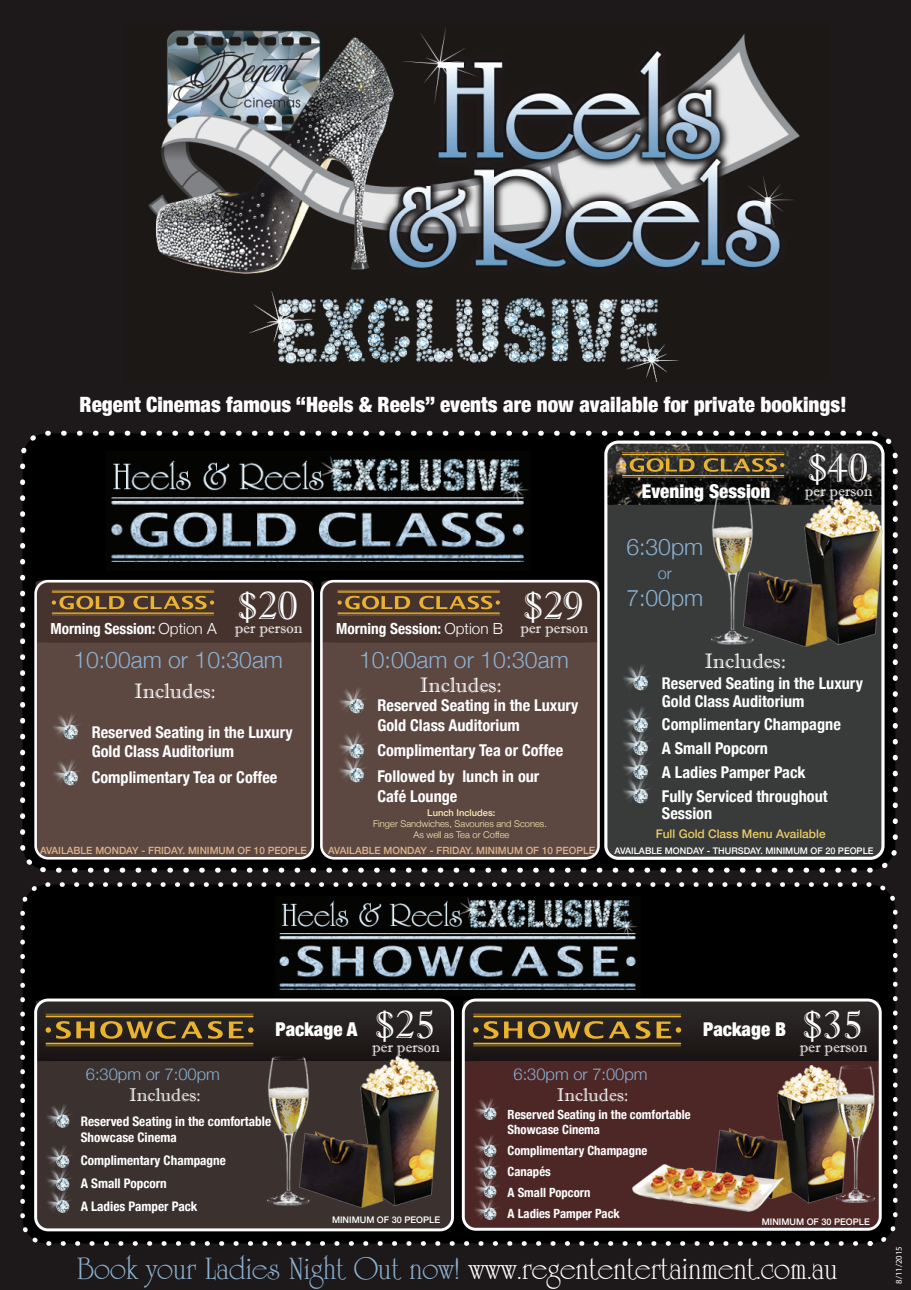
<style>
.page{position:relative;width:911px;height:1290px;background:#1d1819}
.page>*{position:absolute;margin:0;border:0;box-sizing:border-box;transform-origin:0 0}
.t1{font:39.25px "Imprint MT Shadow";color:#fff}
.t2{font:31.62px "Occidental";color:#fff}
.t3{font:300 23px "Helvetica Neue";color:#8bb1d0}
.t4{font:900 condensed 21.12px "Helvetica Neue";color:#fff}
.t5{font:21px "Imprint MT Shadow";color:#fff}
.t6{font:900 condensed 19px "Helvetica Neue";color:#fff}
.t7{font:18.38px "Imprint MT Shadow";color:#fff}
.t8{font:300 16.5px "Helvetica Neue";color:#8bb1d0}
.t9{font:700 condensed 16.25px/23.8px "Helvetica Neue";color:#fff}
.t10{font:300 16.25px "Helvetica Neue";color:#8bb1d0}
.t11{font:15.25px "Imprint MT Shadow";color:#fff}
.t12{font:700 condensed 15.25px "Helvetica Neue";color:#fff}
.t13{font:700 condensed 13.25px/23.1px "Helvetica Neue";color:#fff}
.t14{font:700 condensed 12.62px/20.9px "Helvetica Neue";color:#fff}
.t15{font:500 11.88px "Helvetica Neue";color:#eacd65}
.t16{font:500 10px "Helvetica Neue";color:#ddb389}
.t17{font:300 9.38px/10.8px "Helvetica Neue";color:#fdebb3;text-align:center}
.t18{font:500 9.38px "Helvetica Neue";color:#fdebb3}
.t19{font:500 9.12px "Helvetica Neue";color:#fff}
.t20{font:8.62px "Myriad Pro";color:#fff}
.s1{font-weight:300;font-stretch:normal}
.s2{font-family:"Imprint MT Shadow";font-weight:400;font-stretch:normal;font-size:39.25px}
.s3{color:#8bb1d0}
</style>
<div class="page">
<img style="left:148px;top:27px;width:652px;height:354px">
<div style="left:23px;top:433px;width:872px;height:437px;background:#000;border-radius:25px"></div>
<div style="left:20px;top:431px;width:877px;height:442px;border:5px dashed #fff;border-radius:25px"></div>
<img style="left:111px;top:455px;width:418px;height:107px">
<div style="left:38px;top:643px;width:275px;height:215px;background:#5c4741"></div>
<div style="left:34px;top:580px;width:280px;height:279px;border:3px solid #fff;border-radius:12px"></div>
<svg style="left:36px;top:580px;width:277px;height:63px"></svg>
<img style="left:51px;top:711px;width:31px;height:31px">
<img style="left:51px;top:757px;width:31px;height:31px">
<div style="left:321px;top:643px;width:275px;height:215px;background:#5c4741"></div>
<div style="left:320px;top:580px;width:280px;height:279px;border:3px solid #fff;border-radius:12px"></div>
<svg style="left:321px;top:580px;width:277px;height:63px"></svg>
<img style="left:337px;top:685px;width:30px;height:31px">
<img style="left:337px;top:731px;width:30px;height:24px">
<img style="left:337px;top:755px;width:30px;height:31px">
<div style="left:608px;top:505px;width:275px;height:351px;background:#393a3a"></div>
<img style="left:606px;top:443px;width:277px;height:62px">
<div style="left:604px;top:440px;width:280px;height:420px;border:3px solid #fff;border-radius:12px"></div>
<svg style="left:622px;top:452px;width:162px;height:26px"></svg>
<img style="left:621px;top:662px;width:31px;height:31px">
<img style="left:621px;top:705px;width:31px;height:23px">
<img style="left:621px;top:728px;width:31px;height:23px">
<img style="left:621px;top:751px;width:31px;height:24px">
<img style="left:621px;top:775px;width:31px;height:31px">
<img style="left:711px;top:496px;width:171px;height:151px">
<div style="left:23px;top:884px;width:872px;height:359px;background:#000;border-radius:25px"></div>
<div style="left:20px;top:882px;width:877px;height:364px;border:5px dashed #fff;border-radius:25px"></div>
<div style="left:38px;top:1062px;width:412px;height:165px;background:#3b3230"></div>
<div style="left:34px;top:998px;width:420px;height:233px;border:3px solid #fff;border-radius:12px"></div>
<img style="left:46px;top:1103px;width:26px;height:27px">
<img style="left:46px;top:1143px;width:26px;height:23px">
<img style="left:46px;top:1166px;width:26px;height:22px">
<img style="left:46px;top:1188px;width:26px;height:27px">
<svg style="left:36px;top:998px;width:415px;height:64px"></svg>
<img style="left:268px;top:1056px;width:170px;height:151px">
<div style="left:466px;top:1062px;width:414px;height:165px;background:#4d2726"></div>
<div style="left:462px;top:998px;width:419px;height:233px;border:3px solid #fff;border-radius:12px"></div>
<img style="left:474px;top:1096px;width:25px;height:27px">
<img style="left:474px;top:1134px;width:25px;height:21px">
<img style="left:474px;top:1155px;width:25px;height:19px">
<img style="left:474px;top:1174px;width:25px;height:22px">
<img style="left:474px;top:1196px;width:25px;height:26px">
<svg style="left:463px;top:998px;width:416px;height:64px"></svg>
<img style="left:632px;top:1065px;width:242px;height:147px">
<img style="left:279px;top:897px;width:359px;height:93px">
<p class="t4" style="left:80px;top:387px;width:768px">Regent Cinemas famous “Heels &amp; Reels” events are now available for private bookings!</p>
<p class="t6" style="left:642px;top:476px;width:227px">Evening Session <sup>$40</sup></p>
<p class="t11" style="left:805px;top:481px;width:69px">per person</p>
<h1 class="t1" style="left:237px;top:582px;width:62px">$20</h1>
<p class="t11" style="left:235px;top:619px;width:69px">per person</p>
<h3 class="t3" style="left:73px;top:641px;width:211px">10:00am or 10:30am</h3>
<p class="t5" style="left:134px;top:679px;width:83px">Includes:</p>
<p class="t9" style="left:92px;top:721px;width:202px;line-height:19.5px">Reserved Seating in the Luxury<br>Gold Class Auditorium</p>
<p class="t9" style="left:92px;top:764px;width:187px">Complimentary Tea or Coffee</p>
<p class="t12" style="left:50px;top:616px;width:168px">Morning Session: <span class="s1">Option A</span></p>
<p class="t16" style="left:40px;top:842px;width:268px">AVAILABLE MONDAY - FRIDAY. MINIMUM OF 10 PEOPLE</p>
<h1 class="t1" style="left:523px;top:582px;width:62px">$29</h1>
<p class="t11" style="left:520px;top:619px;width:69px">per person</p>
<h3 class="t3" style="left:359px;top:641px;width:211px">10:00am or 10:30am</h3>
<p class="t5" style="left:420px;top:673px;width:83px">Includes:</p>
<p class="t9" style="left:377px;top:694px;width:202px;line-height:19.5px">Reserved Seating in the Luxury<br>Gold Class Auditorium</p>
<p class="t9" style="left:377px;top:736px;width:187px;line-height:25.8px">Complimentary Tea or Coffee<br>Followed by lunch in our</p>
<p class="t9" style="left:377px;top:783px;width:81px">Café Lounge</p>
<p class="t12" style="left:336px;top:616px;width:168px">Morning Session: <span class="s1">Option B</span></p>
<p class="t18" style="left:427px;top:805px;width:70px">Lunch Includes:</p>
<p class="t17" style="left:373px;top:817px;width:175px">Finger Sandwiches, Savouries and Scones.<br>As well as Tea or Coffee</p>
<p class="t16" style="left:328px;top:842px;width:268px">AVAILABLE MONDAY - FRIDAY. MINIMUM OF 10 PEOPLE</p>
<h3 class="t3" style="left:626px;top:528px;width:78px">6:30pm</h3>
<p class="t10" style="left:658px;top:560px;width:16px">or</p>
<h3 class="t3" style="left:626px;top:579px;width:78px">7:00pm</h3>
<p class="t5" style="left:704px;top:649px;width:83px">Includes:</p>
<p class="t9" style="left:662px;top:673px;width:202px;line-height:17.5px">Reserved Seating in the Luxury<br>Gold Class Auditorium</p>
<p class="t9" style="left:662px;top:712px;width:180px">Complimentary Champagne<br>A Small Popcorn<br>A Ladies Pamper Pack<br>Fully Serviced throughout</p>
<p class="t9" style="left:662px;top:800px;width:52px">Session</p>
<p class="t19" style="left:614px;top:843px;width:260px">AVAILABLE MONDAY - THURSDAY. MINIMUM OF 20 PEOPLE</p>
<p class="t15" style="left:655px;top:824px;width:171px">Full Gold Class Menu Available</p>
<p class="t6" style="left:275px;top:1013px;width:161px">Package A <span class="s2">$25</span></p>
<p class="t11" style="left:372px;top:1038px;width:69px">per person</p>
<p class="t6" style="left:703px;top:1013px;width:161px">Package B <span class="s2">$35</span></p>
<p class="t11" style="left:800px;top:1038px;width:69px">per person</p>
<p class="t8" style="left:86px;top:1061px;width:136px">6:30pm or 7:00pm</p>
<p class="t7" style="left:129px;top:1084px;width:73px">Includes:</p>
<p class="t13" style="left:81px;top:1112px;width:192px;line-height:15.9px">Reserved Seating in the comfortable<br>Showcase Cinema</p>
<p class="t13" style="left:81px;top:1148px;width:147px">Complimentary Champagne<br>A Small Popcorn<br>A Ladies Pamper Pack</p>
<p class="t19" style="left:332px;top:1213px;width:110px">MINIMUM OF 30 PEOPLE</p>
<p class="t8" style="left:513px;top:1061px;width:136px">6:30pm or 7:00pm</p>
<p class="t7" style="left:557px;top:1084px;width:73px">Includes:</p>
<p class="t14" style="left:507px;top:1106px;width:185px;line-height:15.2px">Reserved Seating in the comfortable<br>Showcase Cinema</p>
<p class="t14" style="left:507px;top:1139px;width:141px">Complimentary Champagne<br>Canapés<br>A Small Popcorn<br>A Ladies Pamper Pack</p>
<p class="t19" style="left:761px;top:1214px;width:110px">MINIMUM OF 30 PEOPLE</p>
<h2 class="t2" style="left:77px;top:1251px;width:762px"><span class="s3">Book your Ladies Night Out now!</span> www.regententertainment.com.au</h2>
<p class="t20" style="left:894px;top:1283px;width:39px;rotate:-90deg">8/11/2015</p>
</div>
